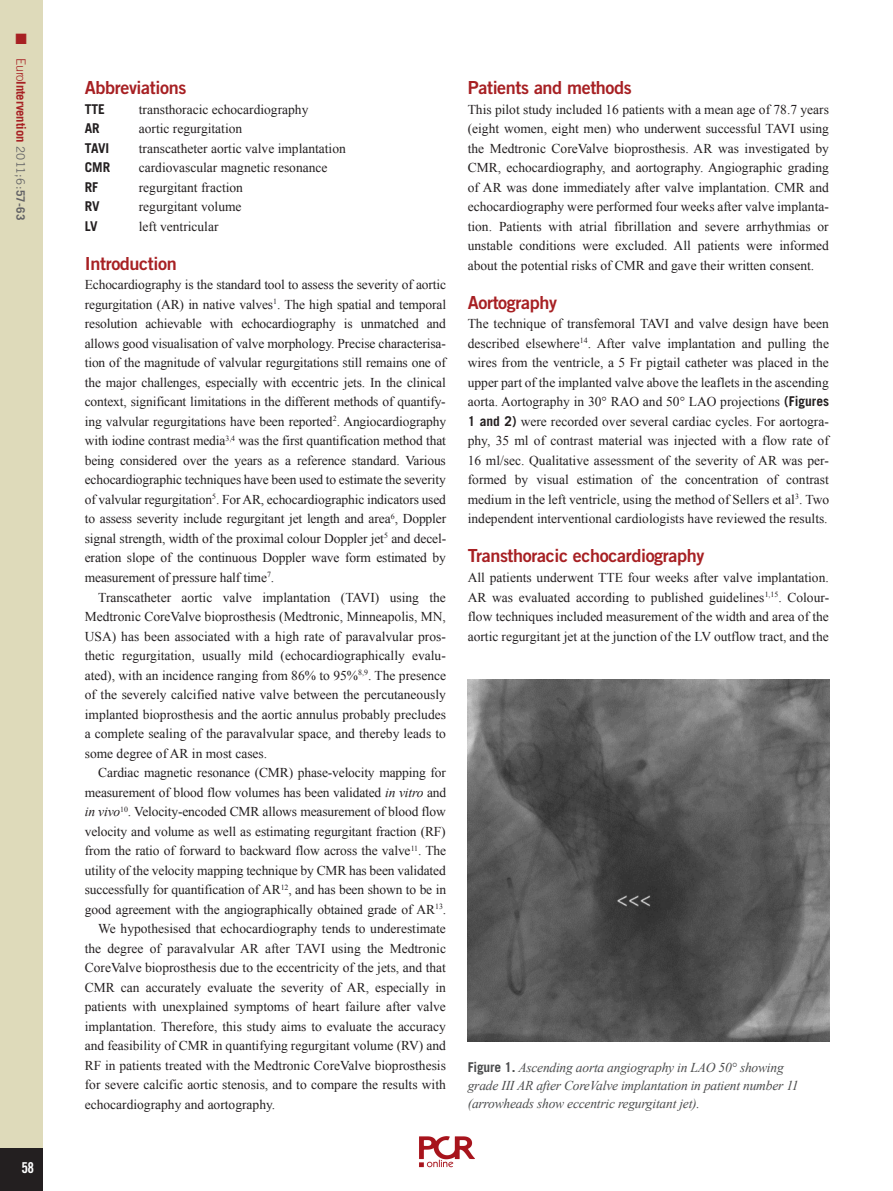
<style>
.page{position:relative;width:893px;height:1191px;background:#fff}
.page>*{position:absolute;margin:0;border:0;box-sizing:border-box;transform-origin:0 0}
.t1{font:18px "Trade Gothic LT Std Bd 2";letter-spacing:-.02em;color:#a72023}
.t2{font:15px "Trade Gothic LT Std Bd Cn 20";color:#fff}
.t3{font:15px "Zapf Dingbats ITC";color:#a72023}
.t4{font:13.5px/19.5px "Times New Roman";color:#231f20;text-align:justify}
.t5{font:italic 13.5px/18px "Times New Roman";letter-spacing:-.015em;color:#4b4c4d}
.t6{font:700 13.5px "Trade Gothic LT Std";color:#231f20}
.t7{font:700 12.75px "Trade Gothic LT Std";letter-spacing:-.01em;color:#a72023}
.s1{font-weight:300}
.s2{font-weight:400;font-size:11.7px;color:#636366}
.s3{font-size:11.7px;color:#636366}
.s4{font-style:italic}
.s5{font-family:"Trade Gothic LT Std";font-weight:700}
.s6{font-family:"Trade Gothic LT Std";font-weight:700;font-style:normal}
</style>
<div class="page">
<img style="left:419px;top:1136px;width:56px;height:32px">
<div style="left:0;top:0;width:43px;height:1191px;background:#dedaba"></div>
<div style="left:0;top:1148px;width:43px;height:43px;background:#231f20"></div>
<img style="left:468px;top:679px;width:361px;height:362px">
<p class="t3" style="left:16px;top:33px;width:13px">■</p>
<p class="t7" style="left:26px;top:58px;width:164px;rotate:90deg"><span class="s1">Euro</span>Intervention <span class="s2">2011;6:</span><span class="s3">57-63</span></p>
<p class="t2" style="left:21px;top:1162px;width:14px">58</p>
<h1 class="t1" style="left:85px;top:81px;width:103px">Abbreviations</h1>
<p class="t6" style="left:85px;top:104px;width:22px">TTE</p>
<p class="t4" style="left:139px;top:101px;width:171px">transthoracic echocardiography</p>
<p class="t6" style="left:85px;top:123px;width:17px">AR</p>
<p class="t4" style="left:139px;top:120px;width:105px">aortic regurgitation</p>
<p class="t6" style="left:85px;top:143px;width:26px">TAVI</p>
<p class="t4" style="left:139px;top:140px;width:209px">transcatheter aortic valve implantation</p>
<p class="t6" style="left:85px;top:162px;width:27px">CMR</p>
<p class="t4" style="left:139px;top:159px;width:190px">cardiovascular magnetic resonance</p>
<p class="t6" style="left:85px;top:182px;width:15px">RF</p>
<p class="t4" style="left:139px;top:179px;width:106px">regurgitant fraction</p>
<p class="t6" style="left:85px;top:201px;width:17px">RV</p>
<p class="t4" style="left:139px;top:198px;width:104px">regurgitant volume</p>
<p class="t6" style="left:85px;top:221px;width:14px">LV</p>
<p class="t4" style="left:139px;top:218px;width:81px">left ventricular</p>
<h1 class="t1" style="left:85px;top:257px;width:94px">Introduction</h1>
<p class="t4" style="left:85px;top:276px;width:363px">Echocardiography is the standard tool to assess the severity of aortic regurgitation (AR) in native valves<sup>1</sup>. The high spatial and temporal resolution achievable with echocardiography is unmatched and allows good visualisation of valve morphology. Precise characterisa&shy;tion of the magnitude of valvular regurgitations still remains one of the major challenges, especially with eccentric jets. In the clinical context, significant limitations in the different methods of quantify&shy;ing valvular regurgitations have been reported<sup>2</sup>. Angiocardiography with iodine contrast media<sup>3,4</sup> was the first quantification method that being considered over the years as a reference standard. Various echocardiographic techniques have been used to estimate the severity of valvular regurgitation<sup>5</sup>. For AR, echocardiographic indicators used to assess severity include regurgitant jet length and area<sup>6</sup>, Doppler signal strength, width of the proximal colour Doppler jet<sup>5</sup> and decel&shy;eration slope of the continuous Doppler wave form estimated by measurement of pressure half time<sup>7</sup>.</p>
<p class="t4" style="left:85px;top:588px;width:363px;text-indent:14px">Transcatheter aortic valve implantation (TAVI) using the Medtronic CoreValve bioprosthesis (Medtronic, Minneapolis, MN, USA) has been associated with a high rate of paravalvular pros&shy;thetic regurgitation, usually mild (echocardiographically evalu&shy;ated), with an incidence ranging from 86% to 95%<sup>8,9</sup>. The presence of the severely calcified native valve between the percutaneously implanted bioprosthesis and the aortic annulus probably precludes a complete sealing of the paravalvular space, and thereby leads to some degree of AR in most cases.</p>
<p class="t4" style="left:98px;top:764px;width:349px">Cardiac magnetic resonance (CMR) phase-velocity mapping for</p>
<p class="t4" style="left:85px;top:783px;width:363px">measurement of blood flow volumes has been validated <span class="s4">in vitro</span> and</p>
<p class="t4" style="left:85px;top:803px;width:363px"><span class="s4">in vivo</span><sup>10</sup>. Velocity-encoded CMR allows measurement of blood flow</p>
<p class="t4" style="left:85px;top:822px;width:362px">velocity and volume as well as estimating regurgitant fraction (RF)</p>
<p class="t4" style="left:85px;top:842px;width:363px">from the ratio of forward to backward flow across the valve<sup>11</sup>. The</p>
<p class="t4" style="left:85px;top:861px;width:363px">utility of the velocity mapping technique by CMR has been validated</p>
<p class="t4" style="left:85px;top:881px;width:363px">successfully for quantification of AR<sup>12</sup>, and has been shown to be in</p>
<p class="t4" style="left:85px;top:900px;width:363px">good agreement with the angiographically obtained grade of AR<sup>13</sup>.</p>
<p class="t4" style="left:98px;top:920px;width:349px">We hypothesised that echocardiography tends to underestimate</p>
<p class="t4" style="left:85px;top:939px;width:363px">the degree of paravalvular AR after TAVI using the Medtronic</p>
<p class="t4" style="left:85px;top:959px;width:363px">CoreValve bioprosthesis due to the eccentricity of the jets, and that</p>
<p class="t4" style="left:85px;top:978px;width:363px">CMR can accurately evaluate the severity of AR, especially in</p>
<p class="t4" style="left:85px;top:998px;width:363px">patients with unexplained symptoms of heart failure after valve</p>
<p class="t4" style="left:85px;top:1017px;width:363px">implantation. Therefore, this study aims to evaluate the accuracy</p>
<p class="t4" style="left:85px;top:1037px;width:363px">and feasibility of CMR in quantifying regurgitant volume (RV) and</p>
<p class="t4" style="left:85px;top:1056px;width:363px">RF in patients treated with the Medtronic CoreValve bioprosthesis</p>
<p class="t4" style="left:85px;top:1076px;width:363px">for severe calcific aortic stenosis, and to compare the results with</p>
<p class="t4" style="left:85px;top:1095px;width:192px">echocardiography and aortography.</p>
<h1 class="t1" style="left:468px;top:81px;width:166px">Patients and methods</h1>
<p class="t4" style="left:468px;top:101px;width:363px">This pilot study included 16 patients with a mean age of 78.7 years (eight women, eight men) who underwent successful TAVI using the Medtronic CoreValve bioprosthesis. AR was investigated by CMR, echocardiography, and aortography. Angiographic grading of AR was done immediately after valve implantation. CMR and echocardiography were performed four weeks after valve implanta&shy;tion. Patients with atrial fibrillation and severe arrhythmias or unstable conditions were excluded. All patients were informed about the potential risks of CMR and gave their written consent.</p>
<h1 class="t1" style="left:468px;top:296px;width:91px">Aortography</h1>
<p class="t4" style="left:468px;top:315px;width:363px">The technique of transfemoral TAVI and valve design have been described elsewhere<sup>14</sup>. After valve implantation and pulling the wires from the ventricle, a 5 Fr pigtail catheter was placed in the upper part of the implanted valve above the leaflets in the ascending aorta. Aortography in 30° RAO and 50° LAO projections <span class="s5">(Figures 1 and 2)</span> were recorded over several cardiac cycles. For aortogra&shy;phy, 35 ml of contrast material was injected with a flow rate of 16 ml/sec. Qualitative assessment of the severity of AR was per&shy;formed by visual estimation of the concentration of contrast medium in the left ventricle, using the method of Sellers et al<sup>3</sup>. Two independent interventional cardiologists have reviewed the results.</p>
<h1 class="t1" style="left:468px;top:549px;width:238px">Transthoracic echocardiography</h1>
<p class="t4" style="left:468px;top:569px;width:363px">All patients underwent TTE four weeks after valve implantation.<br>AR was evaluated according to published guidelines<sup>1,15</sup>. Colour&shy;flow techniques included measurement of the width and area of the aortic regurgitant jet at the junction of the LV outflow tract, and the</p>
<p class="t5" style="left:468px;top:1059px;width:332px"><span class="s6">Figure 1.</span> Ascending aorta angiography in LAO 50° showing grade III AR after CoreValve implantation in patient number 11 (arrowheads show eccentric regurgitant jet).</p>
</div>
